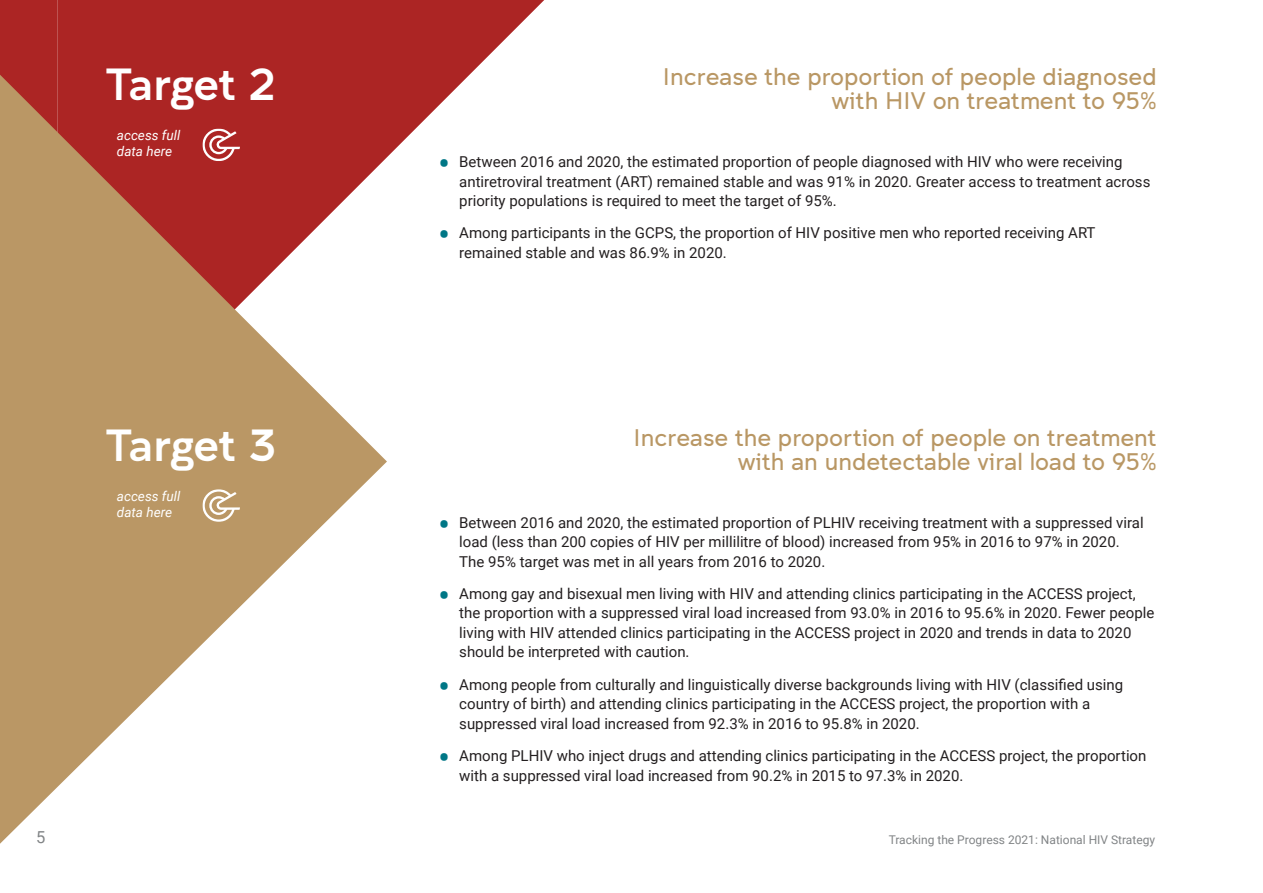
<style>
.page{position:relative;width:1263px;height:893px;background:#fff}
.page>*{position:absolute;margin:0;border:0;box-sizing:border-box;transform-origin:0 0}
.Target_Heading{font:45px "Clancy";letter-spacing:-.02em;color:#fff}
.Target_descrption{font:300 24px/24px "Clancy";color:#b99764;text-align:right}
.master_page_number{font:16.5px "Roboto";color:#818486}
.t1{font:15px/19.5px "Roboto";color:#231f20}
.Intro_call_out{font:italic 13.5px/16.2px "Roboto";color:#fff}
.t2{font:12px "Roboto";color:#818486}
.s1{font-size:36px;color:#007786}
</style>
<div class="page">
<svg style="left:0;top:0;width:544px;height:157px;fill:#ac2524"></svg>
<svg style="left:0;top:75px;width:387px;height:769px;fill:#ba9765"></svg>
<svg style="left:202px;top:489px;width:38px;height:33px"></svg>
<p class="Target_Heading" style="left:106px;top:59px;width:171px">Target 2</p>
<p class="Intro_call_out" style="left:117px;top:126px;width:65px">access full data here</p>
<p class="Target_Heading" style="left:106px;top:419px;width:171px">Target 3</p>
<p class="Intro_call_out" style="left:117px;top:487px;width:65px">access full data here</p>
<p class="Target_descrption" style="left:663px;top:65px;width:495px">Increase the proportion of people diagnosed with HIV on treatment to 95%</p>
<p class="t1" style="left:459px;top:151px;width:693px;text-indent:-21px"><span class="s1">•</span> Between 2016 and 2020, the estimated proportion of people diagnosed with HIV who were receiving antiretroviral treatment (ART) remained stable and was 91% in 2020. Greater access to treatment across priority populations is required to meet the target of 95%.</p>
<p class="t1" style="left:459px;top:223px;width:638px;text-indent:-21px"><span class="s1">•</span> Among participants in the GCPS, the proportion of HIV positive men who reported receiving ART remained stable and was 86.9% in 2020.</p>
<p class="Target_descrption" style="left:633px;top:426px;width:525px">Increase the proportion of people on treatment with an undetectable viral load to 95%</p>
<p class="t1" style="left:459px;top:512px;width:686px;text-indent:-21px"><span class="s1">•</span> Between 2016 and 2020, the estimated proportion of PLHIV receiving treatment with a suppressed viral load (less than 200 copies of HIV per millilitre of blood) increased from 95% in 2016 to 97% in 2020.<br>The 95% target was met in all years from 2016 to 2020.</p>
<p class="t1" style="left:459px;top:583px;width:697px;text-indent:-21px"><span class="s1">•</span> Among gay and bisexual men living with HIV and attending clinics participating in the ACCESS project, the proportion with a suppressed viral load increased from 93.0% in 2016 to 95.6% in 2020. Fewer people living with HIV attended clinics participating in the ACCESS project in 2020 and trends in data to 2020 should be interpreted with caution.</p>
<p class="t1" style="left:459px;top:674px;width:665px;text-indent:-21px"><span class="s1">•</span> Among people from culturally and linguistically diverse backgrounds living with HIV (classified using country of birth) and attending clinics participating in the ACCESS project, the proportion with a suppressed viral load increased from 92.3% in 2016 to 95.8% in 2020.</p>
<p class="t1" style="left:459px;top:745px;width:689px;text-indent:-21px"><span class="s1">•</span> Among PLHIV who inject drugs and attending clinics participating in the ACCESS project, the proportion with a suppressed viral load increased from 90.2% in 2015 to 97.3% in 2020.</p>
<p class="master_page_number" style="left:36px;top:826px;width:11px">5</p>
<p class="t2" style="left:889px;top:831px;width:268px">Tracking the Progress 2021: National HIV Strategy</p>
</div>
